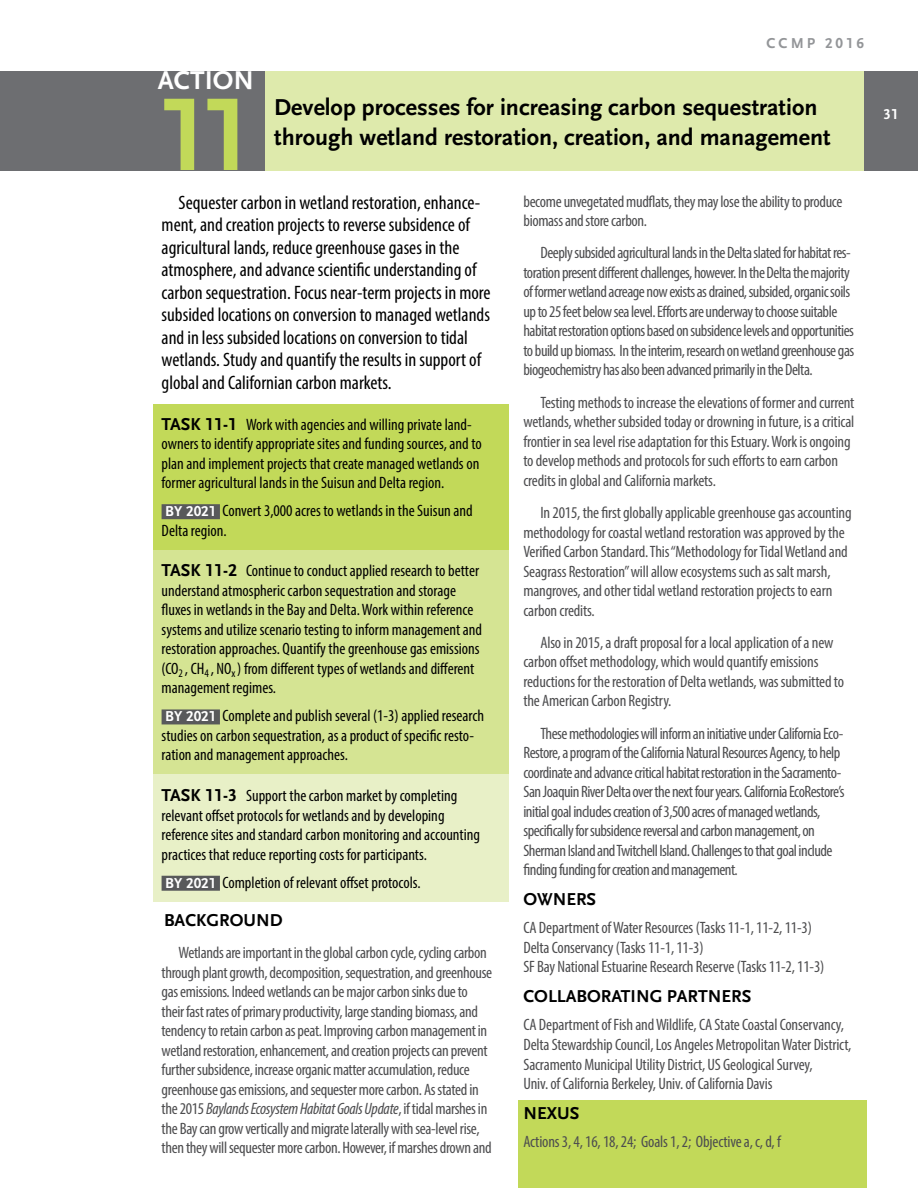
<style>
.page{position:relative;width:918px;height:1188px;background:#fff}
.page>*{position:absolute;margin:0;border:0;box-sizing:border-box;transform-origin:0 0}
.t1{font:700 108px "Scala Sans LF";color:#c2d959}
.t2{font:700 27px "Scala Sans LF";color:#fff}
.t3{font:700 24px "Scala Sans LF";color:#000}
.t4{font:condensed 19.5px/22.5px "Myriad Pro";color:#000}
.t5{font:700 18px "Scala Sans LF";color:#000}
.t6{font:condensed 16.5px/19.5px "Myriad Pro";letter-spacing:-.02em;color:#4d4d4f}
.t7{font:condensed 16.5px/19.5px "Myriad Pro";color:#000}
.t8{font:700 15px "Scala Sans LF";letter-spacing:.2em;color:#939598}
.t9{font:700 15px "Scala Sans LF";color:#fff}
.s1{font-family:"Scala Sans LF";font-weight:700;font-stretch:normal;font-size:18px}
.s2{font-family:"Scala Sans LF";font-weight:700;font-stretch:normal;font-size:15px;color:#fff}
.s3{font-style:italic}
</style>
<div class="page">
<div style="left:864px;top:71px;width:54px;height:100px;background:#6d6e71"></div>
<div style="left:0;top:71px;width:266px;height:100px;background:#6d6e71"></div>
<div style="left:518px;top:1101px;width:349px;height:87px;background:#c2d959"></div>
<div style="left:153px;top:404px;width:356px;height:146px;background:#c2d959"></div>
<div style="left:153px;top:550px;width:356px;height:224px;background:#d5e493"></div>
<div style="left:153px;top:774px;width:356px;height:128px;background:#e8f0c7"></div>
<div style="left:266px;top:71px;width:598px;height:100px;background:#deeaac"></div>
<div style="left:162px;top:504px;width:58px;height:15px;background:#58595b"></div>
<div style="left:162px;top:709px;width:58px;height:15px;background:#58595b"></div>
<div style="left:162px;top:876px;width:58px;height:15px;background:#58595b"></div>
<h2 class="t2" style="left:158px;top:66px;width:98px">ACTION</h2>
<h1 class="t1" style="left:157px;top:77px;width:99px">11</h1>
<p class="t8" style="left:767px;top:35px;width:99px">CCMP 2016</p>
<h3 class="t3" style="left:274px;top:94px;width:545px">Develop processes for increasing carbon sequestration</h3>
<h3 class="t3" style="left:274px;top:124px;width:558px">through wetland restoration, creation, and management</h3>
<p class="t4" style="left:162px;top:191px;width:331px;text-indent:17px">Sequester carbon in wetland restoration, enhance&shy;ment, and creation projects to reverse subsidence of agricultural lands, reduce greenhouse gases in the atmosphere, and advance scientific understanding of carbon sequestration. Focus near-term projects in more subsided locations on conversion to managed wetlands and in less subsided locations on conversion to tidal wetlands. Study and quantify the results in support of global and Californian carbon markets.</p>
<p class="t7" style="left:162px;top:414px;width:322px"><span class="s1">TASK 11-1</span> Work with agencies and willing private land&shy;owners to identify appropriate sites and funding sources, and to plan and implement projects that create managed wetlands on former agricultural lands in the Suisun and Delta region.</p>
<p class="t7" style="left:162px;top:501px;width:313px"><span class="s2">BY 2021</span> Convert 3,000 acres to wetlands in the Suisun and<br>Delta region.</p>
<p class="t7" style="left:162px;top:561px;width:322px"><span class="s1">TASK 11-2</span> Continue to conduct applied research to better understand atmospheric carbon sequestration and storage fluxes in wetlands in the Bay and Delta. Work within reference systems and utilize scenario testing to inform management and restoration approaches. Quantify the greenhouse gas emissions (CO<sub>2</sub> , CH<sub>4</sub> , NO<sub>x</sub> ) from different types of wetlands and different management regimes.</p>
<p class="t7" style="left:162px;top:706px;width:324px"><span class="s2">BY 2021</span> Complete and publish several (1-3) applied research studies on carbon sequestration, as a product of specific resto&shy;ration and management approaches.</p>
<p class="t7" style="left:162px;top:786px;width:320px"><span class="s1">TASK 11-3</span> Support the carbon market by completing relevant offset protocols for wetlands and by developing reference sites and standard carbon monitoring and accounting practices that reduce reporting costs for participants.</p>
<p class="t7" style="left:165px;top:872px;width:257px"><span class="s2">BY 2021</span> Completion of relevant offset protocols.</p>
<p class="t5" style="left:164px;top:910px;width:120px">BACKGROUND</p>
<p class="t6" style="left:162px;top:943px;width:332px;text-indent:17px">Wetlands are important in the global carbon cycle, cycling carbon through plant growth, decomposition, sequestration, and greenhouse gas emissions. Indeed wetlands can be major carbon sinks due to their fast rates of primary productivity, large standing biomass, and tendency to retain carbon as peat. Improving carbon management in wetland restoration, enhancement, and creation projects can prevent further subsidence, increase organic matter accumulation, reduce greenhouse gas emissions, and sequester more carbon. As stated in the 2015 <span class="s3">Baylands Ecosystem Habitat Goals Update</span>, if tidal marshes in the Bay can grow vertically and migrate laterally with sea-level rise, then they will sequester more carbon. However, if marshes drown and</p>
<p class="t6" style="left:523px;top:191px;width:321px">become unvegetated mudflats, they may lose the ability to produce biomass and store carbon.</p>
<p class="t6" style="left:523px;top:243px;width:332px;text-indent:17px">Deeply subsided agricultural lands in the Delta slated for habitat res&shy;toration present different challenges, however. In the Delta the majority of former wetland acreage now exists as drained, subsided, organic soils up to 25 feet below sea level. Efforts are underway to choose suitable habitat restoration options based on subsidence levels and opportunities to build up biomass. In the interim, research on wetland greenhouse gas biogeochemistry has also been advanced primarily in the Delta.</p>
<p class="t6" style="left:523px;top:392px;width:333px;text-indent:17px">Testing methods to increase the elevations of former and current wetlands, whether subsided today or drowning in future, is a critical frontier in sea level rise adaptation for this Estuary. Work is ongoing to develop methods and protocols for such efforts to earn carbon credits in global and California markets.</p>
<p class="t6" style="left:523px;top:503px;width:330px;text-indent:17px">In 2015, the first globally applicable greenhouse gas accounting methodology for coastal wetland restoration was approved by the Verified Carbon Standard. This “Methodology for Tidal Wetland and Seagrass Restoration” will allow ecosystems such as salt marsh, mangroves, and other tidal wetland restoration projects to earn carbon credits.</p>
<p class="t6" style="left:523px;top:632px;width:322px;text-indent:17px">Also in 2015, a draft proposal for a local application of a new carbon offset methodology, which would quantify emissions reductions for the restoration of Delta wetlands, was submitted to the American Carbon Registry.</p>
<p class="t6" style="left:523px;top:723px;width:323px;text-indent:17px">These methodologies will inform an initiative under California Eco-Restore, a program of the California Natural Resources Agency, to help coordinate and advance critical habitat restoration in the Sacramento-San Joaquin River Delta over the next four years. California EcoRestore’s initial goal includes creation of 3,500 acres of managed wetlands, specifically for subsidence reversal and carbon management, on Sherman Island and Twitchell Island. Challenges to that goal include finding funding for creation and management.</p>
<p class="t5" style="left:523px;top:890px;width:74px">OWNERS</p>
<p class="t6" style="left:523px;top:918px;width:303px">CA Department of Water Resources (Tasks 11-1, 11-2, 11-3)<br>Delta Conservancy (Tasks 11-1, 11-3)<br>SF Bay National Estuarine Research Reserve (Tasks 11-2, 11-3)</p>
<p class="t5" style="left:523px;top:987px;width:229px">COLLABORATING PARTNERS</p>
<p class="t6" style="left:523px;top:1015px;width:329px">CA Department of Fish and Wildlife, CA State Coastal Conservancy, Delta Stewardship Council, Los Angeles Metropolitan Water District, Sacramento Municipal Utility District, US Geological Survey,<br>Univ. of California Berkeley, Univ. of California Davis</p>
<p class="t5" style="left:523px;top:1104px;width:57px">NEXUS</p>
<p class="t6" style="left:523px;top:1132px;width:259px">Actions 3, 4, 16, 18, 24; Goals 1, 2; Objective a, c, d, f</p>
<p class="t9" style="left:884px;top:106px;width:16px">31</p>
</div>
